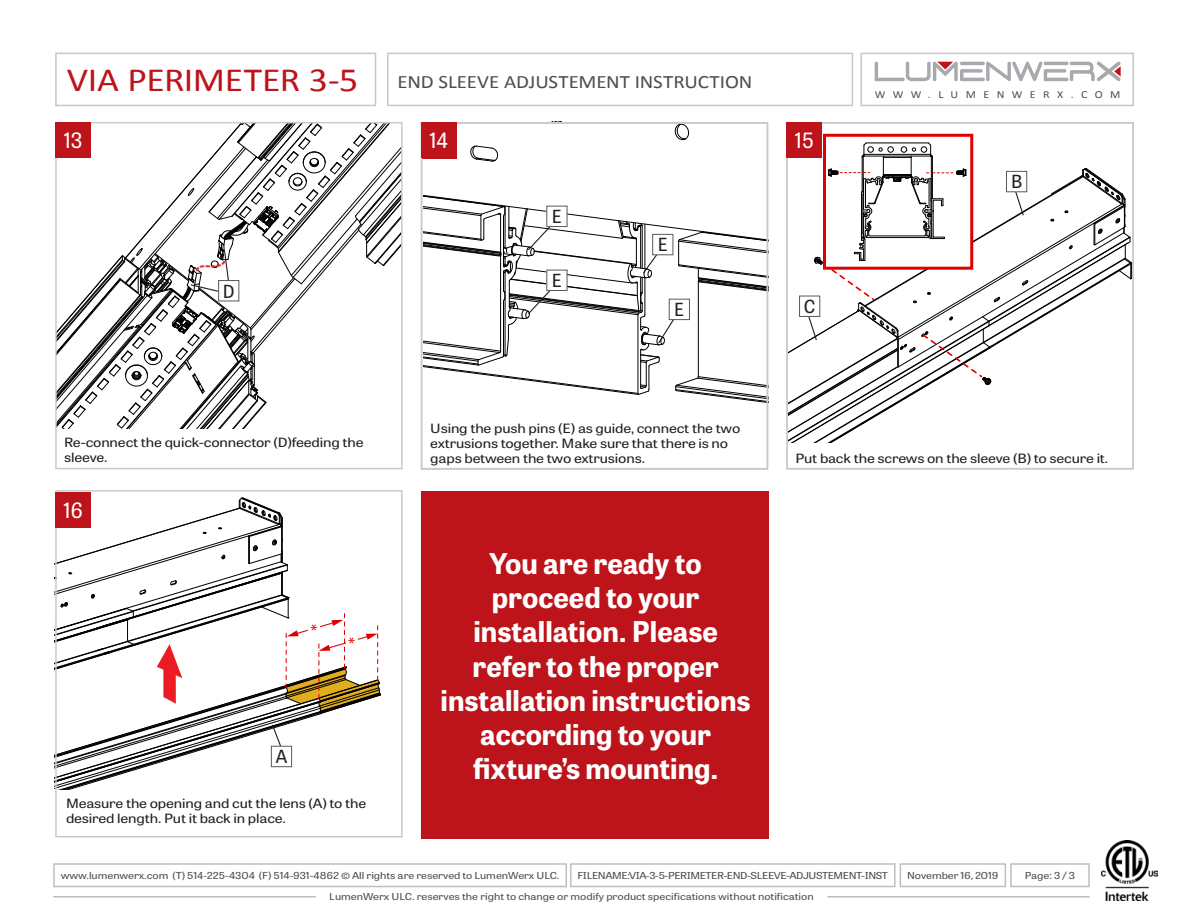
<style>
.page{position:relative;width:1188px;height:918px;background:#fff}
.page>*{position:absolute;margin:0;border:0;box-sizing:border-box;transform-origin:0 0}
.t1{font:34.05px "Calibri";letter-spacing:-.015em;color:#bc141a;scale:1.11 1}
.t2{font:700 28.5px/34.2px "Tablet Gothic";color:#fff;text-align:center}
.t3{font:21px "Tablet Gothic";color:#fff}
.t4{font:18.9px "Calibri";letter-spacing:-.005em;color:#4d4d4f;scale:1.11 1}
.t5{font:18px "Tablet Gothic";color:#231f20}
.t6{font:16.8px "Myriad Pro";color:#e10000}
.t7{font:12.75px/15px "Tablet Gothic";letter-spacing:-.01em;color:#231f20;scale:1.18 1}
.t8{font:10.8px "Calibri";letter-spacing:.62em;color:#4d4d4f;scale:1.11 1}
.t9{font:9.6px "Tablet Gothic";color:#4d4d4f;scale:1.18 1}
.t10{font:9.6px "Tablet Gothic";letter-spacing:-.035em;color:#4d4d4f;scale:1.18 1}
</style>
<div class="page">
<svg style="left:54px;top:497px;width:327px;height:293px"></svg>
<div style="left:271px;top:746px;width:21px;height:21px;background:#fff"></div>
<div style="left:271px;top:746px;width:21px;height:21px;border:1px solid #58595b"></div>
<svg style="left:424px;top:122px;width:345px;height:298px"></svg>
<div style="left:669px;top:299px;width:20px;height:21px;background:#fff"></div>
<div style="left:669px;top:299px;width:21px;height:21px;border:1px solid #58595b"></div>
<div style="left:823px;top:134px;width:150px;height:136px;background:#fff;border:3px solid #e10000"></div>
<svg style="left:789px;top:143px;width:342px;height:299px"></svg>
<svg style="left:58px;top:125px;width:342px;height:304px"></svg>
<div style="left:219px;top:281px;width:20px;height:20px;background:#fff"></div>
<div style="left:218px;top:280px;width:21px;height:21px;border:1px solid #58595b"></div>
<div style="left:53px;top:863px;width:514px;height:24px;border:2px solid #bcbec0"></div>
<div style="left:570px;top:863px;width:326px;height:24px;border:2px solid #bcbec0"></div>
<div style="left:900px;top:863px;width:106px;height:24px;border:2px solid #bcbec0"></div>
<div style="left:1010px;top:863px;width:80px;height:24px;border:2px solid #bcbec0"></div>
<img style="left:1101px;top:841px;width:57px;height:60px">
<hr style="left:53px;top:896px;width:263px;height:2px;background:#bcbec0">
<hr style="left:827px;top:896px;width:263px;height:2px;background:#bcbec0">
<div style="left:387px;top:53px;width:466px;height:53px;border:2px solid #c5c7c9"></div>
<div style="left:860px;top:53px;width:274px;height:53px;border:2px solid #c5c7c9"></div>
<div style="left:55px;top:53px;width:321px;height:53px;border:2px solid #c5c7c9"></div>
<div style="left:55px;top:122px;width:348px;height:347px;border:2px solid #c9cacc"></div>
<div style="left:55px;top:490px;width:348px;height:347px;border:2px solid #c9cacc"></div>
<div style="left:55px;top:122px;width:36px;height:36px;background:#bc141a"></div>
<div style="left:55px;top:492px;width:36px;height:36px;background:#bc141a"></div>
<div style="left:421px;top:122px;width:347px;height:347px;border:2px solid #c9cacc"></div>
<div style="left:786px;top:122px;width:348px;height:347px;border:2px solid #c9cacc"></div>
<div style="left:421px;top:122px;width:36px;height:36px;background:#bc141a"></div>
<div style="left:786px;top:122px;width:36px;height:36px;background:#bc141a"></div>
<svg style="left:875px;top:62px;width:246px;height:19px"></svg>
<div style="left:421px;top:492px;width:347px;height:347px;background:#bc141a"></div>
<h1 class="t1" style="left:67px;top:56px;width:264px">VIA PERIMETER 3-5</h1>
<h3 class="t3" style="left:64px;top:126px;width:20px">13</h3>
<h3 class="t5" style="left:223px;top:279px;width:13px">D</h3>
<h3 class="t4" style="left:398px;top:68px;width:321px">END SLEEVE ADJUSTEMENT INSTRUCTION</h3>
<h3 class="t3" style="left:429px;top:126px;width:20px">1 48</h3>
<h3 class="t3" style="left:795px;top:126px;width:20px">1 59</h3>
<h3 class="t5" style="left:552px;top:204px;width:12px">E</h3>
<h3 class="t5" style="left:552px;top:268px;width:12px">E</h3>
<h3 class="t5" style="left:658px;top:232px;width:12px">E</h3>
<h3 class="t5" style="left:674px;top:297px;width:12px">E</h3>
<h3 class="t5" style="left:804px;top:294px;width:13px">C</h3>
<p class="t8" style="left:875px;top:87px;width:223px">WWW.LUMENWERX.COM</p>
<h3 class="t5" style="left:1011px;top:169px;width:13px">B</h3>
<p class="t7" style="left:64px;top:435px;width:255px">Re-connect the quick-connector (D)feeding the sleeve.</p>
<h3 class="t3" style="left:63px;top:495px;width:21px">16</h3>
<h3 class="t6" style="left:311px;top:620px;width:8px">*</h3>
<h3 class="t6" style="left:348px;top:633px;width:8px">*</h3>
<h3 class="t5" style="left:276px;top:744px;width:13px">A</h3>
<p class="t7" style="left:66px;top:796px;width:256px">Measure the opening and cut the lens (A) to the desired length. Put it back in place.</p>
<p class="t7" style="left:430px;top:420px;width:264px">Using the push pins (E) as guide, connect the two extrusions together. Make sure that there is no gaps between the two extrusions.</p>
<h2 class="t2" style="left:441px;top:545px;width:312px">You are ready to proceed to your installation. Please refer to the proper installation instructions according to your fixture’s mounting.</h2>
<p class="t7" style="left:795px;top:450px;width:267px">Put back the screws on the sleeve (B) to secure it.</p>
<p class="t9" style="left:61px;top:869px;width:424px">www.lumenwerx.com (T) 514-225-4304 (F) 514-931-4862 © All rights are reserved to LumenWerx ULC.</p>
<p class="t10" style="left:578px;top:869px;width:265px">FILE NAME:VIA-3-5-PERIMETER-END-SLEEVE-ADJUSTEMENT-INST</p>
<p class="t9" style="left:907px;top:869px;width:79px">November 16, 2019</p>
<p class="t9" style="left:1025px;top:869px;width:44px">Page: 3 / 3</p>
<p class="t9" style="left:329px;top:889px;width:412px">LumenWerx ULC. reserves the right to change or modify product specifications without notification</p>
</div>
